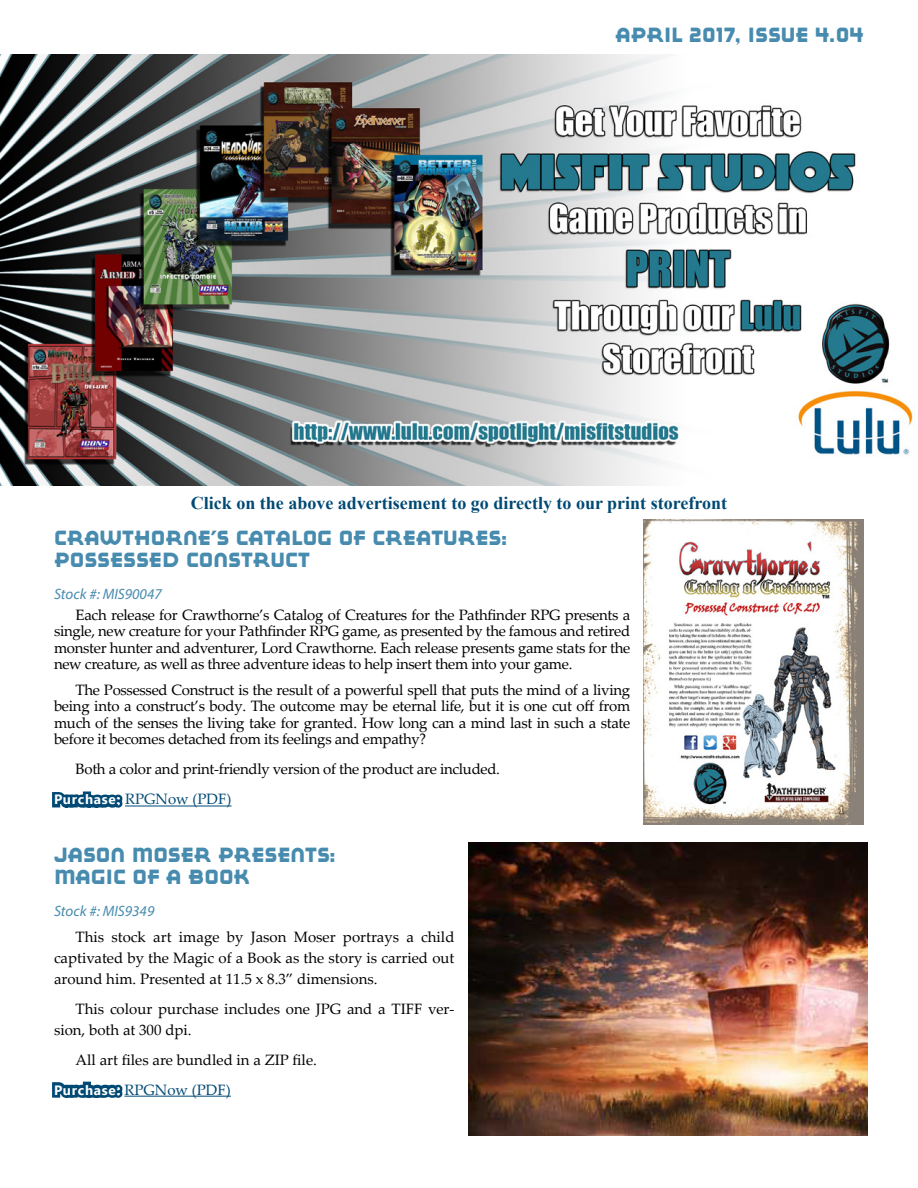
<style>
.page{position:relative;width:918px;height:1188px;background:#fff}
.page>*{position:absolute;margin:0;border:0;box-sizing:border-box;transform-origin:0 0}
.t1{font:18px/21.6px "Red Circle";color:#478baf}
.t2{font:700 18px "Times New Roman";color:#004974}
.t3{font:15px/16.5px "Palatino Linotype";letter-spacing:-.02em;color:#000;text-align:justify}
.t4{font:15px/21px "Palatino Linotype";color:#000}
.t5{font:italic 15px "Myriad Pro";color:#478baf}
.s1{font-family:"Ebrima";font-weight:700;font-size:13.5px;color:#fff}
.s2{color:#004974}
</style>
<div class="page">
<img style="left:0;top:54px;width:913px;height:432px">
<img style="left:644px;top:520px;width:220px;height:304px">
<img style="left:468px;top:842px;width:399px;height:293px">
<hr style="left:125px;top:806px;width:107px;height:1px;background:#004974">
<hr style="left:124px;top:1096px;width:107px;height:1px;background:#004974">
<svg style="left:52px;top:791px;width:76px;height:17px"></svg>
<svg style="left:52px;top:1081px;width:76px;height:17px"></svg>
<p class="t1" style="left:615px;top:24px;width:250px">APRIL 2017, ISSUE 4.04</p>
<p class="t2" style="left:191px;top:490px;width:538px">Click on the above advertisement to go directly to our print storefront</p>
<p class="t1" style="left:54px;top:527px;width:455px">CRAWTHORNE’S CATALOG OF CREATURES:<br>POSSESSED CONSTRUCT</p>
<p class="t5" style="left:54px;top:585px;width:109px">Stock #: MIS90047</p>
<p class="t3" style="left:54px;top:606px;width:578px;text-indent:22px">Each release for Crawthorne’s Catalog of Creatures for the Pathfinder RPG presents a single, new creature for your Pathfinder RPG game, as presented by the famous and retired monster hunter and adventurer, Lord Crawthorne. Each release presents game stats for the new creature, as well as three adventure ideas to help insert them into your game.</p>
<p class="t3" style="left:54px;top:681px;width:578px;text-indent:22px">The Possessed Construct is the result of a powerful spell that puts the mind of a living being into a construct’s body. The outcome may be eternal life, but it is one cut off from much of the senses the living take for granted. How long can a mind last in such a state before it becomes detached from its feelings and empathy?</p>
<p class="t3" style="left:54px;top:754px;width:448px;line-height:30px;text-indent:22px">Both a color and print-friendly version of the product are included.<br><span class="s1">Purchase:</span> <span class="s2">RPGNow (PDF)</span></p>
<p class="t1" style="left:54px;top:844px;width:284px">JASON MOSER PRESENTS:<br>MAGIC OF A BOOK</p>
<p class="t5" style="left:54px;top:902px;width:102px">Stock #: MIS9349</p>
<p class="t3" style="left:54px;top:925px;width:402px;line-height:21px;text-indent:22px">This stock art image by Jason Moser portrays a child captivated by the Magic of a Book as the story is carried out around him. Presented at 11.5 x 8.3” dimensions.</p>
<p class="t4" style="left:54px;top:997px;width:402px;text-indent:22px">This colour purchase includes one JPG and a TIFF ver&shy;sion, both at 300 dpi.</p>
<p class="t4" style="left:54px;top:1044px;width:264px;line-height:30px;text-indent:22px">All art files are bundled in a ZIP file.<br><span class="s1">Purchase:</span> <span class="s2">RPGNow (PDF)</span></p>
</div>
